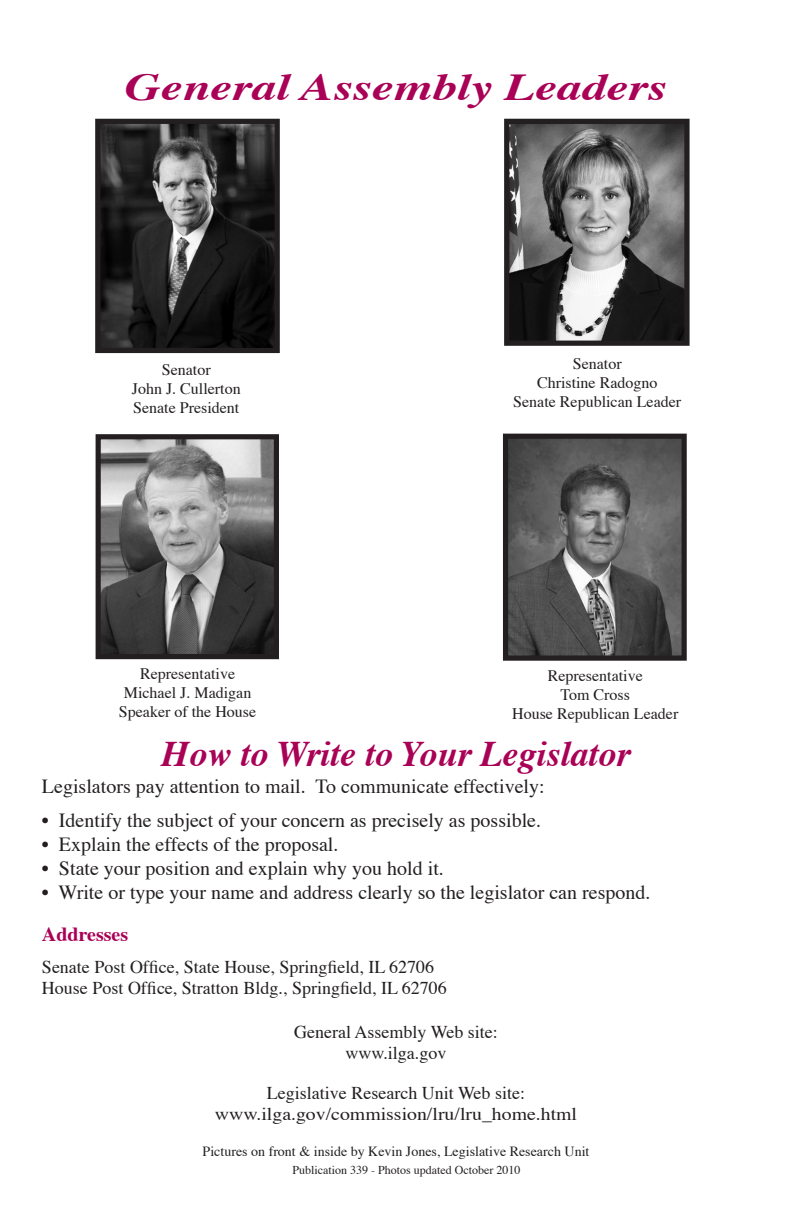
<style>
.page{position:relative;width:792px;height:1224px;background:#fff}
.page>*{position:absolute;margin:0;border:0;box-sizing:border-box;transform-origin:0 0}
.t1{font:italic 700 38px "Times";color:#a90156;scale:1.3 1}
.t2{font:italic 700 36px "Times";color:#a90156}
.t3{font:20px "Times";color:#231f20}
.t4{font:700 20px "Times";color:#a90156}
.t5{font:18px/21.6px "Times";color:#231f20;text-align:center}
.t6{font:18px "Times";color:#231f20;scale:1.1 1}
.t7{font:16px "Times";color:#231f20}
.t8{font:14px "Times";color:#231f20}
.t9{font:12px "Times";color:#231f20}
</style>
<div class="page">
<img style="left:101px;top:125px;width:173px;height:222px">
<div style="left:95px;top:119px;width:185px;height:234px;border:5px solid #231f20"></div>
<img style="left:510px;top:125px;width:174px;height:215px">
<div style="left:504px;top:119px;width:186px;height:227px;border:5px solid #231f20"></div>
<img style="left:509px;top:440px;width:172px;height:215px">
<div style="left:503px;top:434px;width:184px;height:227px;border:5px solid #231f20"></div>
<img style="left:102px;top:440px;width:171px;height:213px">
<div style="left:96px;top:434px;width:183px;height:225px;border:5px solid #231f20"></div>
<p class="t1" style="left:125px;top:51px;width:418px">General Assembly Leaders</p>
<p class="t7" style="left:162px;top:355px;width:50px">Senator</p>
<p class="t7" style="left:132px;top:374px;width:110px">John J. Cullerton</p>
<p class="t7" style="left:133px;top:393px;width:108px">Senate President</p>
<p class="t7" style="left:140px;top:659px;width:97px">Representative</p>
<p class="t7" style="left:124px;top:678px;width:129px">Michael J. Madigan</p>
<p class="t7" style="left:119px;top:697px;width:139px">Speaker of the House</p>
<p class="t7" style="left:573px;top:349px;width:50px">Senator</p>
<p class="t7" style="left:537px;top:368px;width:122px">Christine Radogno</p>
<p class="t7" style="left:513px;top:387px;width:169px">Senate Republican Leader</p>
<p class="t7" style="left:548px;top:661px;width:97px">Representative</p>
<p class="t7" style="left:560px;top:680px;width:71px">Tom Cross</p>
<p class="t7" style="left:512px;top:699px;width:168px">House Republican Leader</p>
<p class="t2" style="left:161px;top:720px;width:471px">How to Write to Your Legislator</p>
<p class="t3" style="left:42px;top:768px;width:504px">Legislators pay attention to mail. To communicate effectively:</p>
<p class="t3" style="left:42px;top:802px;width:501px">• Identify the subject of your concern as precisely as possible.</p>
<p class="t3" style="left:42px;top:826px;width:298px">• Explain the effects of the proposal.</p>
<p class="t3" style="left:42px;top:850px;width:404px">• State your position and explain why you hold it.</p>
<p class="t3" style="left:42px;top:874px;width:610px">• Write or type your name and address clearly so the legislator can respond.</p>
<p class="t4" style="left:42px;top:915px;width:88px">Addresses</p>
<p class="t5" style="left:42px;top:954px;width:394px">Senate Post Office, State House, Springfield, IL 62706</p>
<p class="t5" style="left:42px;top:976px;width:406px">House Post Office, Stratton Bldg., Springfield, IL 62706</p>
<p class="t5" style="left:294px;top:1019px;width:205px">General Assembly Web site: www.ilga.gov</p>
<p class="t5" style="left:267px;top:1080px;width:260px">Legislative Research Unit Web site:</p>
<p class="t6" style="left:215px;top:1098px;width:331px">www.ilga.gov/commission/lru/lru_home.html</p>
<p class="t8" style="left:203px;top:1139px;width:388px">Pictures on front &amp; inside by Kevin Jones, Legislative Research Unit</p>
<p class="t9" style="left:293px;top:1159px;width:229px">Publication 339 - Photos updated October 2010</p>
</div>
